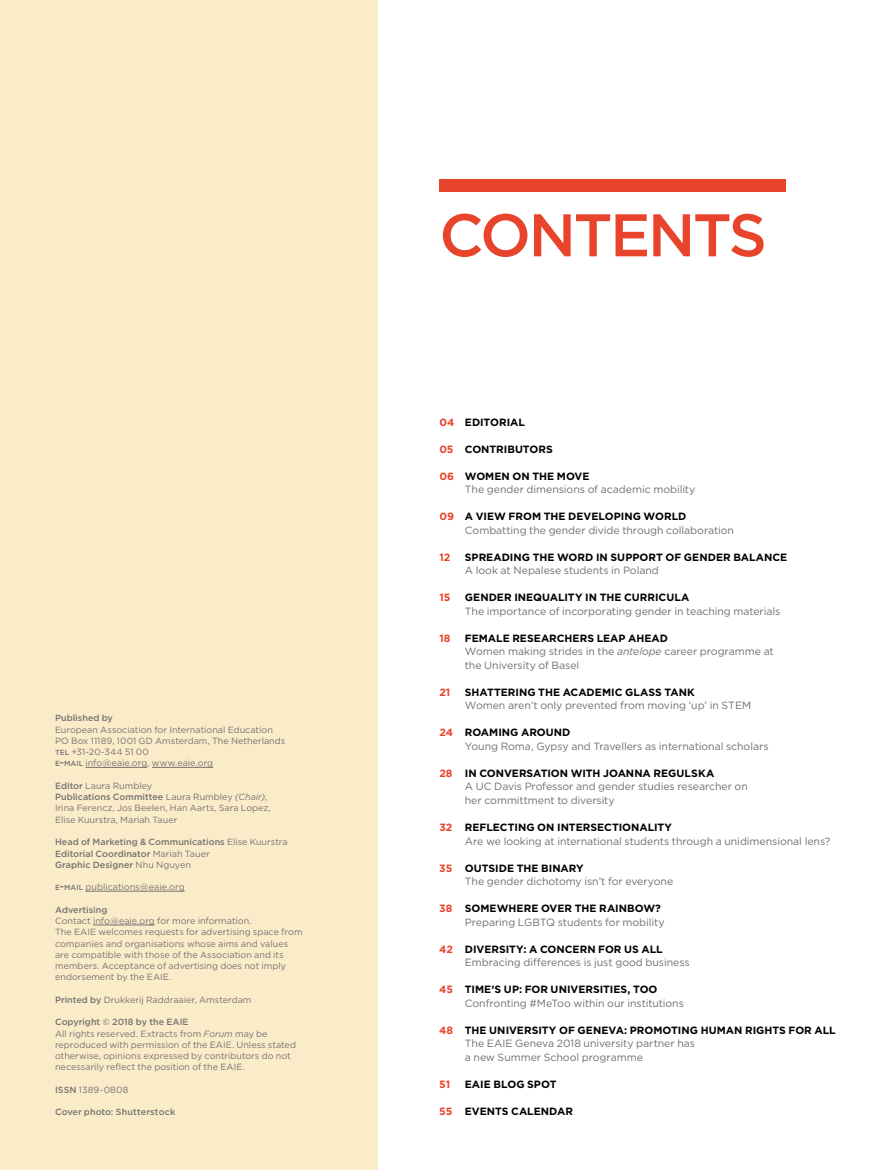
<style>
.page{position:relative;width:893px;height:1170px;background:#fff}
.page>*{position:absolute;margin:0;border:0;box-sizing:border-box;transform-origin:0 0}
.t1{font:500 60px "Gotham";letter-spacing:-.04em;color:#e8432b}
.t2{font:10.5px/13.5px "Gotham";letter-spacing:-.005em;color:#6f6f6e}
.t3{font:700 10.5px "Gotham";color:#000}
.t4{font:700 10.5px "Gotham";letter-spacing:-.005em;color:#e8432b}
.t5{font:9px/11.2px "Gotham";color:#747272}
.t6{font:500 9px/11.2px "Gotham";color:#747272}
.s1{font-weight:500;font-size:7.35px}
.s2{font-weight:500;font-size:10.5px}
.s3{font-weight:500}
.s4{font-style:italic}
.s5{font-weight:400}
.s6{color:#e8432b}
.s7{font-weight:700;color:#e8432b}
.s8{font-weight:700;color:#000}
</style>
<div class="page">
<div style="left:0;top:0;width:378px;height:1169px;background:#fbecc9"></div>
<div style="left:439px;top:180px;width:347px;height:12px;background:#e8432b"></div>
<hr style="left:85px;top:767px;width:62px;height:1px;background:#747272">
<hr style="left:152px;top:767px;width:61px;height:1px;background:#747272">
<hr style="left:85px;top:890px;width:100px;height:1px;background:#747272">
<hr style="left:93px;top:924px;width:62px;height:1px;background:#747272">
<p class="t6" style="left:55px;top:712px;width:59px">Published by</p>
<p class="t5" style="left:55px;top:723px;width:232px">European Association for International Education PO Box 11189, 1001 GD Amsterdam, The Netherlands <span class="s1">TEL</span> +31-20-344 51 00<br><span class="s1">E</span><span class="s2">-</span><span class="s1">MAIL</span> info@eaie.org, www.eaie.org</p>
<p class="t5" style="left:55px;top:779px;width:217px"><span class="s3">Editor</span> Laura Rumbley<br><span class="s3">Publications Committee</span> Laura Rumbley <span class="s4">(Chair)</span>, Irina Ferencz, Jos Beelen, Han Aarts, Sara Lopez, Elise Kuurstra, Mariah Tauer</p>
<p class="t6" style="left:55px;top:836px;width:234px">Head of Marketing &amp; Communications <span class="s5">Elise Kuurstra<br></span>Editorial Coordinator <span class="s5">Mariah Tauer<br></span>Graphic Designer <span class="s5">Nhu Nguyen</span></p>
<p class="t5" style="left:55px;top:881px;width:131px"><span class="s1">E</span><span class="s2">-</span><span class="s1">MAIL</span> publications@eaie.org</p>
<p class="t6" style="left:55px;top:903px;width:54px">Advertising</p>
<p class="t5" style="left:55px;top:914px;width:249px">Contact info@eaie.org for more information.<br>The EAIE welcomes requests for advertising space from companies and organisations whose aims and values are compatible with those of the Association and its members. Acceptance of advertising does not imply endorsement by the EAIE.</p>
<p class="t5" style="left:55px;top:993px;width:198px"><span class="s3">Printed by</span> Drukkerij Raddraaier, Amsterdam</p>
<p class="t5" style="left:55px;top:1016px;width:242px"><span class="s3">Copyright © 2018 by the EAIE<br></span>All rights reserved. Extracts from <span class="s4">Forum</span> may be reproduced with permission of the EAIE. Unless stated otherwise, opinions expressed by contributors do not necessarily reflect the position of the EAIE.</p>
<p class="t5" style="left:55px;top:1083px;width:75px"><span class="s3">ISSN</span> 1389-0808</p>
<p class="t6" style="left:55px;top:1106px;width:122px">Cover photo: Shutterstock</p>
<h1 class="t1" style="left:439px;top:196px;width:329px">CONTENTS</h1>
<p class="t3" style="left:439px;top:415px;width:87px"><span class="s6">04</span> EDITORIAL</p>
<p class="t3" style="left:439px;top:442px;width:115px"><span class="s6">05</span> CONTRIBUTORS</p>
<p class="t2" style="left:465px;top:469px;width:232px;text-indent:-26px"><span class="s7">06</span> <span class="s8">WOMEN ON THE MOVE<br></span>The gender dimensions of academic mobility</p>
<p class="t2" style="left:465px;top:509px;width:271px;text-indent:-26px"><span class="s7">09</span> <span class="s8">A VIEW FROM THE DEVELOPING WORLD<br></span>Combatting the gender divide through collaboration</p>
<p class="t4" style="left:439px;top:550px;width:12px">12</p>
<p class="t3" style="left:465px;top:550px;width:324px">SPREADING THE WORD IN SUPPORT OF GENDER BALANCE</p>
<p class="t2" style="left:465px;top:563px;width:196px">A look at Nepalese students in Poland</p>
<p class="t4" style="left:439px;top:590px;width:13px">15</p>
<p class="t3" style="left:465px;top:590px;width:226px">GENDER INEQUALITY IN THE CURRICULA</p>
<p class="t2" style="left:465px;top:604px;width:317px">The importance of incorporating gender in teaching materials</p>
<p class="t4" style="left:439px;top:631px;width:13px">18</p>
<p class="t2" style="left:465px;top:631px;width:310px"><span class="s8">FEMALE RESEARCHERS LEAP AHEAD<br></span>Women making strides in the <span class="s4">antelope</span> career programme at the University of Basel</p>
<p class="t4" style="left:439px;top:685px;width:12px">21</p>
<p class="t3" style="left:465px;top:685px;width:231px">SHATTERING THE ACADEMIC GLASS TANK</p>
<p class="t2" style="left:465px;top:698px;width:288px">Women aren’t only prevented from moving ‘up’ in STEM</p>
<p class="t2" style="left:465px;top:725px;width:305px;text-indent:-26px"><span class="s7">24</span> <span class="s8">ROAMING AROUND<br></span>Young Roma, Gypsy and Travellers as international scholars</p>
<p class="t2" style="left:465px;top:766px;width:285px;text-indent:-26px"><span class="s7">28</span> <span class="s8">IN CONVERSATION WITH JOANNA REGULSKA<br></span>A UC Davis Professor and gender studies researcher on her committment to diversity</p>
<p class="t2" style="left:465px;top:820px;width:367px;text-indent:-26px"><span class="s7">32</span> <span class="s8">REFLECTING ON INTERSECTIONALITY<br></span>Are we looking at international students through a unidimensional lens?</p>
<p class="t2" style="left:465px;top:860px;width:210px;text-indent:-26px"><span class="s7">35</span> <span class="s8">OUTSIDE THE BINARY<br></span>The gender dichotomy isn’t for everyone</p>
<p class="t2" style="left:465px;top:901px;width:201px;text-indent:-26px"><span class="s7">38</span> <span class="s8">SOMEWHERE OVER THE RAINBOW?<br></span>Preparing LGBTQ students for mobility</p>
<p class="t2" style="left:465px;top:941px;width:226px;text-indent:-26px"><span class="s7">42</span> <span class="s8">DIVERSITY: A CONCERN FOR US ALL<br></span>Embracing differences is just good business</p>
<p class="t2" style="left:465px;top:982px;width:221px;text-indent:-26px"><span class="s7">45</span> <span class="s8">TIME’S UP: FOR UNIVERSITIES, TOO<br></span>Confronting #MeToo within our institutions</p>
<p class="t2" style="left:465px;top:1022px;width:372px;text-indent:-26px"><span class="s7">48</span> <span class="s8">THE UNIVERSITY OF GENEVA: PROMOTING HUMAN RIGHTS FOR ALL<br></span>The EAIE Geneva 2018 university partner has<br>a new Summer School programme</p>
<p class="t4" style="left:439px;top:1076px;width:12px">51</p>
<p class="t3" style="left:465px;top:1076px;width:93px">EAIE BLOG SPOT</p>
<p class="t3" style="left:439px;top:1104px;width:135px"><span class="s6">55</span> EVENTS CALENDAR</p>
</div>
